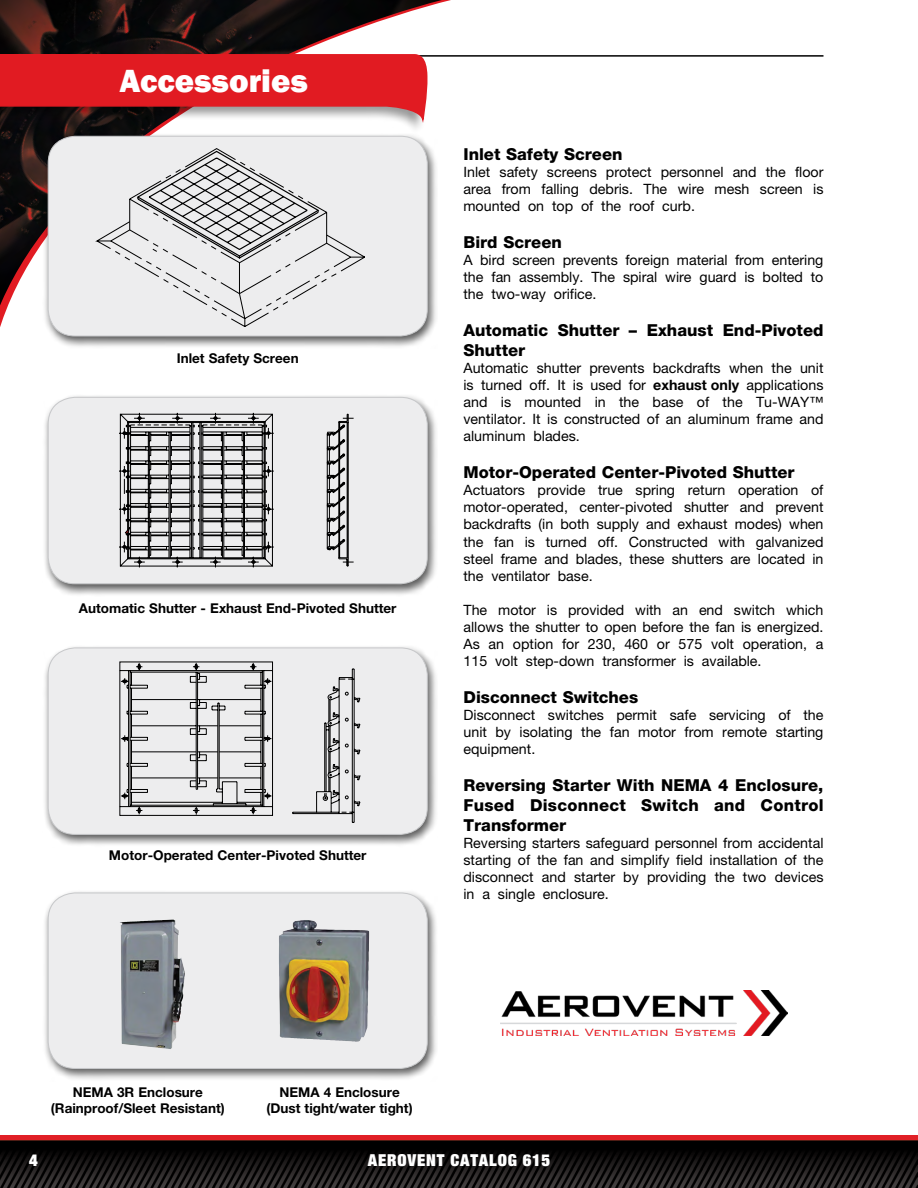
<style>
.page{position:relative;width:918px;height:1188px;background:#fff}
.page>*{position:absolute;margin:0;border:0;box-sizing:border-box;transform-origin:0 0}
.t1{font:800 33px "Franklin Gothic";color:#fff}
.t2{font:800 16.5px/19.8px "Helvetica Neue";color:#000}
.t3{font:900 expanded 16.5px "Helvetica Neue";letter-spacing:.05em;color:#fff}
.t4{font:14.25px/17.1px "Helvetica Neue";color:#000;text-align:justify}
.t5{font:700 13.5px/16.5px "Helvetica Neue";color:#000;text-align:center}
.s1{font-weight:700}
</style>
<div class="page">
<img style="left:0;top:1135px;width:918px;height:53px">
<svg style="left:0;top:0;width:451px;height:327px"></svg>
<hr style="left:0;top:55px;width:823px;height:2px;background:#000">
<div style="left:0;top:52px;width:428px;height:83px;background:#000;opacity:.4"></div>
<svg style="left:0;top:54px;width:427px;height:71px;background:#ca353a"></svg>
<div style="left:42px;top:889px;width:396px;height:193px;background:#000;opacity:.65"></div>
<div style="left:48px;top:893px;width:379px;height:175px;background:#ededee;border-radius:27px"></div>
<div style="left:48px;top:893px;width:379px;height:176px;border:1px solid #c7c8ca;border-radius:27px"></div>
<div style="left:42px;top:133px;width:396px;height:216px;background:#000;opacity:.65"></div>
<div style="left:48px;top:136px;width:379px;height:200px;background:#ededee;border-radius:27px"></div>
<svg style="left:95px;top:148px;width:270px;height:179px"></svg>
<div style="left:48px;top:136px;width:379px;height:200px;border:1px solid #c7c8ca;border-radius:27px"></div>
<div style="left:42px;top:394px;width:396px;height:203px;background:#000;opacity:.65"></div>
<div style="left:48px;top:397px;width:379px;height:187px;background:#ededee;border-radius:27px"></div>
<svg style="left:119px;top:412px;width:235px;height:156px"></svg>
<div style="left:48px;top:397px;width:379px;height:187px;border:1px solid #c7c8ca;border-radius:27px"></div>
<div style="left:42px;top:644px;width:396px;height:203px;background:#000;opacity:.65"></div>
<div style="left:48px;top:648px;width:379px;height:186px;background:#ededee;border-radius:27px"></div>
<svg style="left:120px;top:662px;width:240px;height:161px"></svg>
<div style="left:48px;top:648px;width:379px;height:187px;border:1px solid #c7c8ca;border-radius:27px"></div>
<img style="left:120px;top:920px;width:64px;height:129px">
<img style="left:279px;top:920px;width:90px;height:122px">
<img style="left:501px;top:991px;width:287px;height:45px">
<h1 class="t1" style="left:120px;top:60px;width:190px">Accessories</h1>
<p class="t5" style="left:177px;top:349px;width:124px">Inlet Safety Screen</p>
<p class="t5" style="left:79px;top:600px;width:319px">Automatic Shutter - Exhaust End-Pivoted Shutter</p>
<p class="t5" style="left:109px;top:847px;width:259px">Motor-Operated Center-Pivoted Shutter</p>
<p class="t2" style="left:464px;top:144px;width:161px">Inlet Safety Screen</p>
<p class="t4" style="left:464px;top:163px;width:362px">Inlet safety screens protect personnel and the floor area from falling debris. The wire mesh screen is mounted on top of the roof curb.</p>
<p class="t2" style="left:464px;top:232px;width:100px">Bird Screen</p>
<p class="t4" style="left:464px;top:251px;width:362px">A bird screen prevents foreign material from entering the fan assembly. The spiral wire guard is bolted to the two-way orifice.</p>
<p class="t2" style="left:464px;top:320px;width:362px">Automatic Shutter – Exhaust End-Pivoted<br>Shutter</p>
<p class="t4" style="left:464px;top:359px;width:362px">Automatic shutter prevents backdrafts when the unit is turned off. It is used for <span class="s1">exhaust only</span> applications and is mounted in the base of the Tu-WAY™ ventilator. It is constructed of an aluminum frame and aluminum blades.</p>
<p class="t2" style="left:464px;top:462px;width:333px">Motor-Operated Center-Pivoted Shutter</p>
<p class="t4" style="left:464px;top:481px;width:362px">Actuators provide true spring return operation of motor-operated, center-pivoted shutter and prevent backdrafts (in both supply and exhaust modes) when the fan is turned off. Constructed with galvanized steel frame and blades, these shutters are located in the ventilator base.</p>
<p class="t4" style="left:464px;top:601px;width:362px">The motor is provided with an end switch which allows the shutter to open before the fan is energized.<br>As an option for 230, 460 or 575 volt operation, a 115 volt step-down transformer is available.</p>
<p class="t2" style="left:464px;top:687px;width:176px">Disconnect Switches</p>
<p class="t4" style="left:464px;top:706px;width:362px">Disconnect switches permit safe servicing of the unit by isolating the fan motor from remote starting equipment.</p>
<p class="t2" style="left:464px;top:776px;width:362px;text-align:justify">Reversing Starter With NEMA 4 Enclosure, Fused Disconnect Switch and Control Transformer</p>
<p class="t4" style="left:464px;top:834px;width:362px">Reversing starters safeguard personnel from accidental starting of the fan and simplify field installation of the disconnect and starter by providing the two devices in a single enclosure.</p>
<p class="t5" style="left:51px;top:1084px;width:175px">NEMA 3R Enclosure (Rainproof/Sleet Resistant)</p>
<p class="t5" style="left:266px;top:1084px;width:148px">NEMA 4 Enclosure (Dust tight/water tight)</p>
<p class="t3" style="left:29px;top:1149px;width:10px">4</p>
<p class="t3" style="left:368px;top:1149px;width:184px">AEROVENT CATALOG 615</p>
</div>
